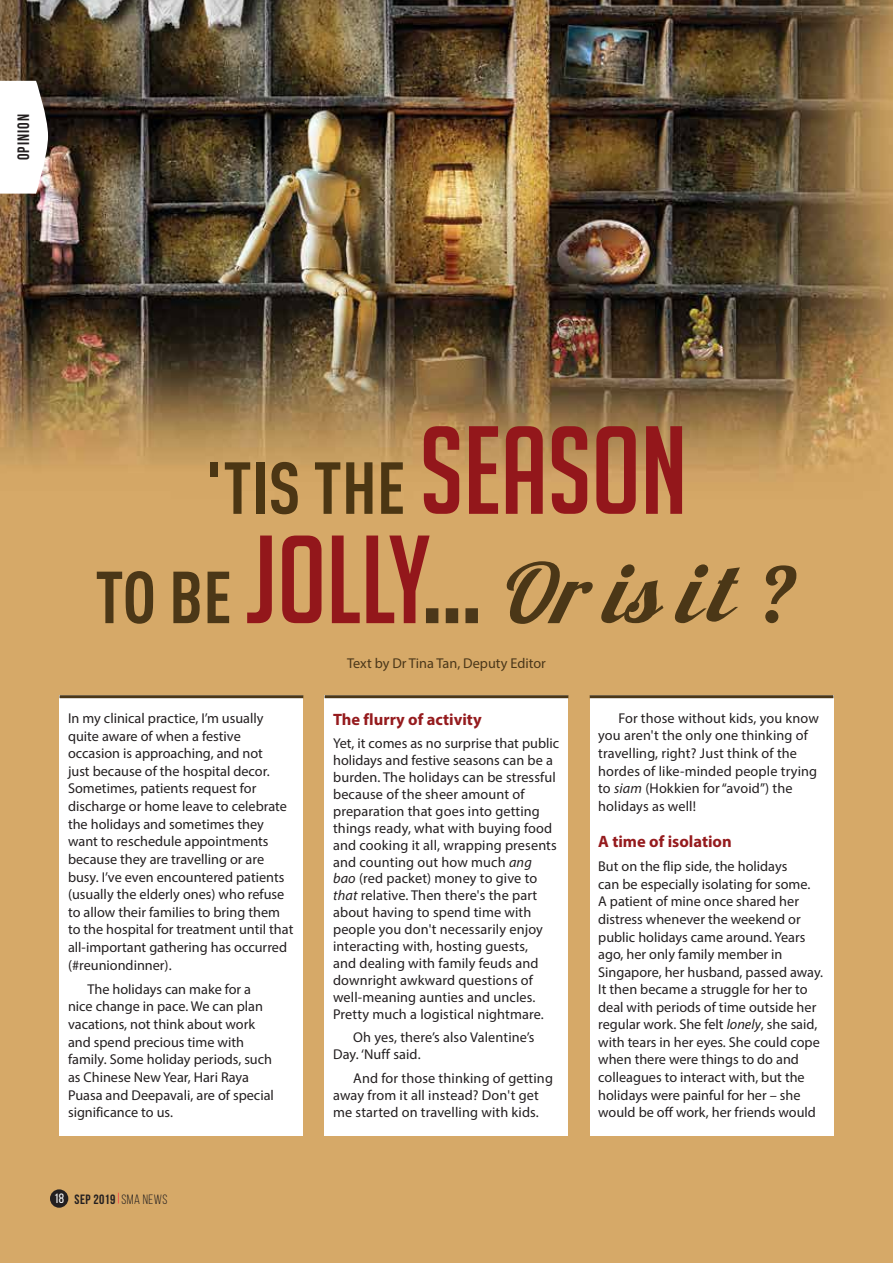
<style>
.page{position:relative;width:893px;height:1263px;background:#fff}
.page>*{position:absolute;margin:0;border:0;box-sizing:border-box;transform-origin:0 0}
.t1{font:italic 82.5px "Lobster 1.3";color:#4b3717}
.t2{font:700 72.3px "DIN Cond";color:#4b3613}
.t3{font:700 16.5px "Myriad Pro";color:#951b1e}
.t4{font:700 16.5px "Bebas Neue";letter-spacing:.065em;color:#231f20}
.t5{font:14.25px/17.7px "Myriad Pro";color:#231f20}
.t6{font:14.25px "Myriad Pro";color:#4b3719}
.t7{font:700 13.5px "Bebas Neue";letter-spacing:.035em;color:#231f20}
.s1{color:#4c3614}
.s2{font-family:"Big Noodle Titling";font-weight:400;font-size:121.95px;color:#93171b}
.s3{font-family:"DIN Cond";font-weight:700;font-style:normal;font-size:72.3px}
.s4{font-family:"Big Noodle Titling";font-style:normal;font-size:121.95px;color:#93171b}
.s5{font-family:"Big Noodle Titling";font-style:normal;font-size:121.95px;color:#4b3719}
.s6{font-style:normal}
.s7{font-weight:400;color:#fff}
.s8{font-weight:400}
.s9{font-style:italic}
</style>
<div class="page">
<img style="left:0;top:0;width:893px;height:1263px">
<div style="left:60px;top:695px;width:243px;height:441px;background:#fff"></div>
<hr style="left:60px;top:695px;width:243px;height:3px;background:#4b3717">
<div style="left:325px;top:695px;width:243px;height:441px;background:#fff"></div>
<div style="left:590px;top:695px;width:243px;height:441px;background:#fff"></div>
<hr style="left:325px;top:695px;width:243px;height:3px;background:#4b3717">
<hr style="left:590px;top:695px;width:243px;height:3px;background:#4b3717">
<div style="left:50px;top:1189px;width:18px;height:19px;background:#231f20;border-radius:50%"></div>
<svg style="left:0;top:81px;width:48px;height:113px"></svg>
<p class="t4" style="left:14px;top:160px;width:48px;rotate:-90deg">OPINION</p>
<h2 class="t2" style="left:205px;top:444px;width:484px">'TI<span class="s1">S</span> THE <span class="s2">SEASON</span></h2>
<h1 class="t1" style="left:95px;top:541px;width:704px"><span class="s3">TO BE</span> <span class="s4">JOLLY</span><span class="s5">…</span> Orisit<span class="s6">?</span></h1>
<p class="t6" style="left:347px;top:654px;width:200px">Text by Dr Tina Tan, Deputy Editor</p>
<p class="t5" style="left:68px;top:709px;width:227px">In my clinical practice, I’m usually quite aware of when a festive occasion is approaching, and not<br>just because of the hospital decor.<br>Sometimes, patients request for discharge or home leave to celebrate the holidays and sometimes they want to reschedule appointments because they are travelling or are busy. I’ve even encountered patients (usually the elderly ones) who refuse to allow their families to bring them to the hospital for treatment until that all-important gathering has occurred (#reuniondinner).</p>
<p class="t5" style="left:68px;top:980px;width:207px;text-indent:19px">The holidays can make for a nice change in pace. We can plan vacations, not think about work and spend precious time with family. Some holiday periods, such as Chinese New Year, Hari Raya<br>Puasa and Deepavali, are of special significance to us.</p>
<p class="t7" style="left:54px;top:1191px;width:115px"><span class="s7">18</span> SEP 2019 <span class="s8">SMA NEWS</span></p>
<p class="t3" style="left:333px;top:708px;width:150px">The flurry of activity</p>
<p class="t5" style="left:333px;top:734px;width:228px;line-height:17px">Yet, it comes as no surprise that public holidays and festive seasons can be a burden. The holidays can be stressful because of the sheer amount of preparation that goes into getting things ready, what with buying food and cooking it all, wrapping presents and counting out how much <span class="s9">ang<br>bao</span> (red packet) money to give to <span class="s9">that</span> relative. Then there's the part about having to spend time with people you don't necessarily enjoy interacting with, hosting guests,<br>and dealing with family feuds and downright awkward questions of well-meaning aunties and uncles.<br>Pretty much a logistical nightmare.</p>
<p class="t5" style="left:333px;top:1029px;width:203px;line-height:17px;text-indent:20px">Oh yes, there’s also Valentine’s<br>Day. ‘Nuff said.</p>
<p class="t5" style="left:333px;top:1069px;width:221px;line-height:17px;text-indent:20px">And for those thinking of getting away from it all instead? Don't get me started on travelling with kids.</p>
<p class="t5" style="left:598px;top:709px;width:222px;text-indent:20px">For those without kids, you know you aren't the only one thinking of travelling, right? Just think of the hordes of like-minded people trying to <span class="s9">siam</span> (Hokkien for “avoid”) the holidays as well!</p>
<p class="t3" style="left:598px;top:831px;width:135px">A time of isolation</p>
<p class="t5" style="left:598px;top:857px;width:226px">But on the flip side, the holidays<br>can be especially isolating for some.<br>A patient of mine once shared her distress whenever the weekend or public holidays came around. Years ago, her only family member in Singapore, her husband, passed away.<br>It then became a struggle for her to deal with periods of time outside her regular work. She felt <span class="s9">lonely</span>, she said, with tears in her eyes. She could cope when there were things to do and colleagues to interact with, but the holidays were painful for her – she would be off work, her friends would</p>
</div>
